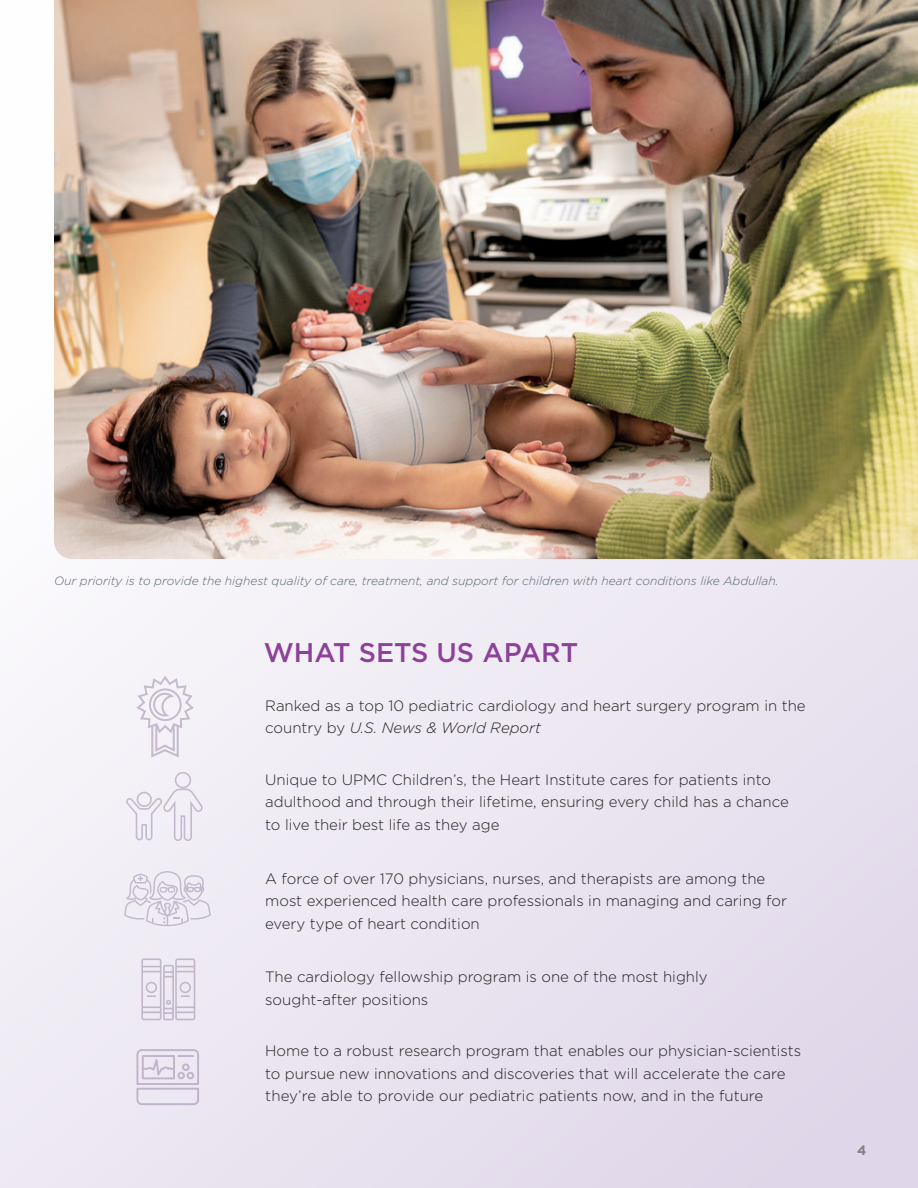
<style>
.page{position:relative;width:918px;height:1188px;background:#fff}
.page>*{position:absolute;margin:0;border:0;box-sizing:border-box;transform-origin:0 0}
.t1{font:500 27px "Gotham";color:#8d4198}
.t2{font:300 15px/22.5px "Gotham";color:#231f20}
.t3{font:700 13.5px "Gotham";color:#808285}
.t4{font:italic 300 12px "Gotham";color:#5a6670}
.s1{font-style:italic}
</style>
<div class="page">
<div style="left:0;top:0;width:918px;height:1188px;background:linear-gradient(to right,#f5f2f8,#e3dbeb)"></div>
<img style="left:54px;top:0;width:864px;height:559px">
<svg style="left:125px;top:771px;width:79px;height:71px"></svg>
<svg style="left:124px;top:871px;width:87px;height:55px;background:#e5dfea"></svg>
<svg style="left:136px;top:1049px;width:63px;height:56px;background:#dfd7e5"></svg>
<svg style="left:141px;top:958px;width:54px;height:62px;background:#dfd8e6"></svg>
<svg style="left:136px;top:676px;width:58px;height:82px"></svg>
<p class="t4" style="left:54px;top:573px;width:726px">Our priority is to provide the highest quality of care, treatment, and support for children with heart conditions like Abdullah.</p>
<h1 class="t1" style="left:264px;top:635px;width:316px">WHAT SETS US APART</h1>
<p class="t2" style="left:265px;top:694px;width:542px">Ranked as a top 10 pediatric cardiology and heart surgery program in the country by <span class="s1">U.S. News &amp; World Report</span></p>
<p class="t2" style="left:265px;top:768px;width:525px">Unique to UPMC Children’s, the Heart Institute cares for patients into adulthood and through their lifetime, ensuring every child has a chance to live their best life as they age</p>
<p class="t2" style="left:265px;top:867px;width:523px">A force of over 170 physicians, nurses, and therapists are among the most experienced health care professionals in managing and caring for every type of heart condition</p>
<p class="t2" style="left:265px;top:965px;width:444px">The cardiology fellowship program is one of the most highly sought-after positions</p>
<p class="t2" style="left:265px;top:1039px;width:538px">Home to a robust research program that enables our physician-scientists to pursue new innovations and discoveries that will accelerate the care they’re able to provide our pediatric patients now, and in the future</p>
<p class="t3" style="left:857px;top:1142px;width:11px">4</p>
</div>
